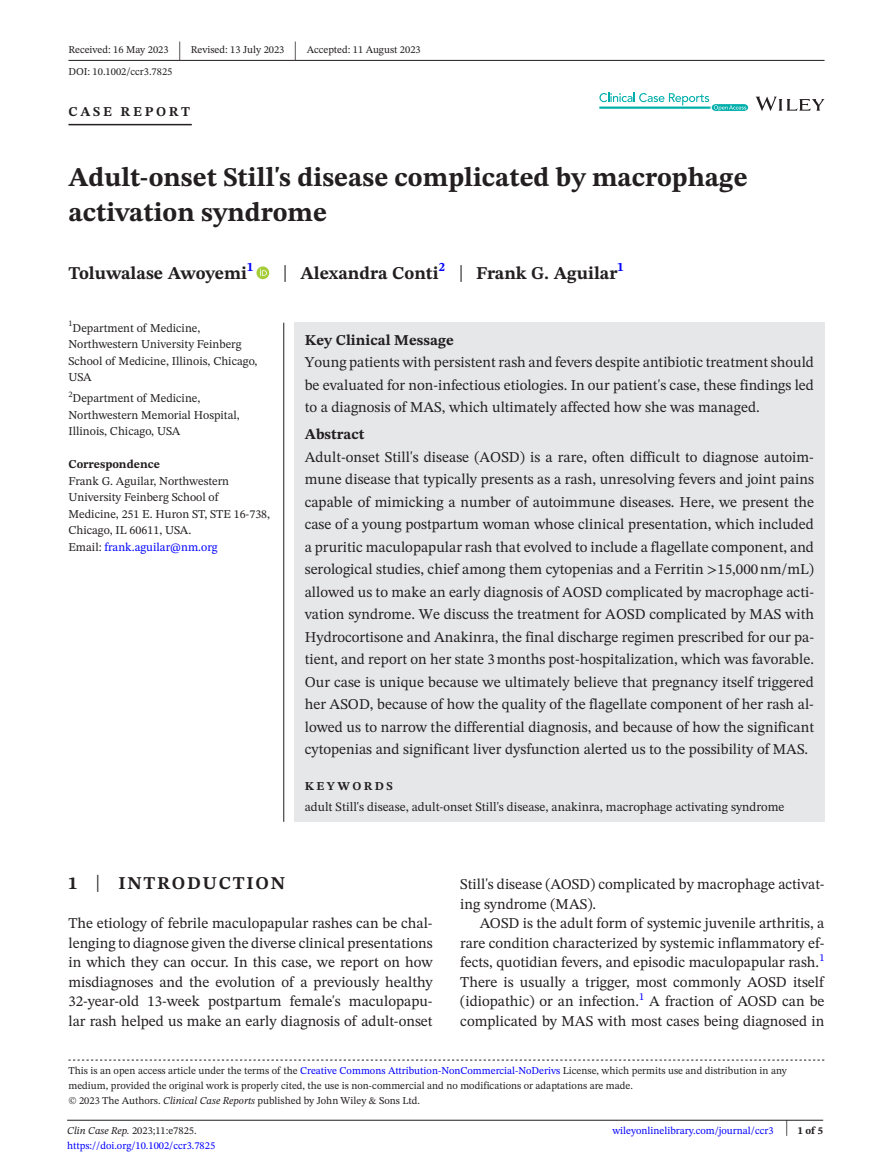
<style>
.page{position:relative;width:893px;height:1174px;background:#fff}
.page>*{position:absolute;margin:0;border:0;box-sizing:border-box;transform-origin:0 0}
.t1{font:700 27px/34.5px "STIX Two Text";color:#231f20}
.t2{font:25.65px "STIX Two Text";color:#231f20;scale:.49 1}
.t3{font:700 18px "STIX Two Text";color:#231f20}
.t4{font:700 18px "STIX Two Text";letter-spacing:.1em;color:#231f20}
.t5{font:15px/22.5px "STIX Two Text";color:#231f20;text-align:justify}
.t6{font:700 15px "STIX Two Text";color:#231f20}
.t7{font:700 13.5px "STIX Two Text";letter-spacing:.2em;color:#231f20}
.t8{font:12.75px "STIX Two Text";color:#231f20}
.t9{font:12px/16.5px "STIX Two Text";color:#231f20}
.t10{font:700 12px "STIX Two Text";color:#231f20}
.t11{font:700 12px "STIX Two Text";letter-spacing:.2em;color:#231f20}
.t12{font:10.5px/15px "STIX Two Text";color:#231f20}
.t13{font:10.5px "STIX Two Text";color:#00f}
.t14{font:700 10.5px "STIX Two Text";color:#231f20}
.s1{font-weight:400;font-size:23.4px}
.s2{color:#00f}
.s3{font-family:"STIX"}
.s4{font-weight:400;font-size:23.7px}
.s5{font-style:italic}
.s6{font-weight:400;font-size:22.2px}
</style>
<div class="page">
<hr style="left:67px;top:1119px;width:756px;height:1px;background:#231f20">
<svg style="left:756px;top:97px;width:68px;height:14px"></svg>
<svg style="left:599px;top:93px;width:149px;height:18px"></svg>
<hr style="left:68px;top:60px;width:756px;height:1px;background:#231f20">
<hr style="left:68px;top:124px;width:124px;height:1px;background:#231f20">
<svg style="left:256px;top:266px;width:13px;height:13px"></svg>
<svg style="left:260px;top:269px;width:7px;height:7px"></svg>
<svg style="left:68px;top:1059px;width:756px;height:1px"></svg>
<div style="left:294px;top:323px;width:530px;height:499px;background:#e6e7e9"></div>
<hr style="left:283px;top:323px;width:1px;height:499px;background:#231f20">
<p class="t12" style="left:68px;top:42px;width:102px">Received: 16 May 2023</p>
<h2 class="t2" style="left:178px;top:32px;width:8px">|</h2>
<p class="t12" style="left:191px;top:42px;width:95px">Revised: 13 July 2023</p>
<h2 class="t2" style="left:294px;top:32px;width:8px">|</h2>
<p class="t12" style="left:307px;top:42px;width:116px">Accepted: 11 August 2023</p>
<p class="t12" style="left:68px;top:64px;width:105px">DOI: 10.1002/ccr3.7825</p>
<p class="t7" style="left:68px;top:101px;width:123px">CASE REPORT</p>
<h1 class="t1" style="left:68px;top:161px;width:681px">Adult-onset Still's disease complicated by macrophage activation syndrome</h1>
<p class="t3" style="left:68px;top:260px;width:187px">Toluwalase Awoyemi<sup>1</sup></p>
<p class="t3" style="left:283px;top:260px;width:342px"><span class="s1">|</span> Alexandra Conti<sup>2</sup> <span class="s1">|</span> Frank G. Aguilar<sup>1</sup></p>
<p class="t9" style="left:68px;top:319px;width:191px"><sup>1</sup>Department of Medicine,<br>Northwestern University Feinberg<br>School of Medicine, Illinois, Chicago,<br>USA</p>
<p class="t9" style="left:68px;top:390px;width:173px"><sup>2</sup>Department of Medicine,<br>Northwestern Memorial Hospital,<br>Illinois, Chicago, USA</p>
<p class="t10" style="left:68px;top:456px;width:93px">Correspondence</p>
<p class="t9" style="left:68px;top:472px;width:203px">Frank G. Aguilar, Northwestern<br>University Feinberg School of<br>Medicine, 251 E. Huron ST, STE 16-738,<br>Chicago, IL 60611, USA.<br>Email: <span class="s2">frank.aguilar@nm.org</span></p>
<p class="t6" style="left:305px;top:329px;width:150px">Key Clinical Message</p>
<p class="t5" style="left:305px;top:351px;width:511px">Young patients with persistent rash and fevers despite antibiotic treatment should be evaluated for non-infectious etiologies. In our patient's case, these findings led to a diagnosis of MAS, which ultimately affected how she was managed.</p>
<p class="t6" style="left:305px;top:423px;width:61px">Abstract</p>
<p class="t5" style="left:305px;top:445px;width:511px">Adult-onset Still's disease (AOSD) is a rare, often difficult to diagnose autoim&shy;mune disease that typically presents as a rash, unresolving fevers and joint pains capable of mimicking a number of autoimmune diseases. Here, we present the case of a young postpartum woman whose clinical presentation, which included a pruritic maculopapular rash that evolved to include a flagellate component, and serological studies, chief among them cytopenias and a Ferritin <span class="s3">&gt;</span>15,000nm/mL) allowed us to make an early diagnosis of AOSD complicated by macrophage acti&shy;vation syndrome. We discuss the treatment for AOSD complicated by MAS with Hydrocortisone and Anakinra, the final discharge regimen prescribed for our pa&shy;tient, and report on her state 3months post-hospitalization, which was favorable.<br>Our case is unique because we ultimately believe that pregnancy itself triggered her ASOD, because of how the quality of the flagellate component of her rash al&shy;lowed us to narrow the differential diagnosis, and because of how the significant cytopenias and significant liver dysfunction alerted us to the possibility of MAS.</p>
<p class="t11" style="left:305px;top:777px;width:90px">KEYWORDS</p>
<p class="t8" style="left:305px;top:798px;width:481px">adult Still's disease, adult-onset Still's disease, anakinra, macrophage activating syndrome</p>
<p class="t4" style="left:68px;top:870px;width:218px">1 <span class="s4">|</span> INTRODUCTION</p>
<p class="t5" style="left:68px;top:913px;width:366px;line-height:19.5px">The etiology of febrile maculopapular rashes can be chal&shy;lenging to diagnose given the diverse clinical presentations in which they can occur. In this case, we report on how misdiagnoses and the evolution of a previously healthy 32-year-old 13-week postpartum female's maculopapu&shy;lar rash helped us make an early diagnosis of adult-onset</p>
<p class="t5" style="left:460px;top:874px;width:366px;line-height:19.5px">Still's disease (AOSD) complicated by macrophage activat&shy;ing syndrome (MAS).</p>
<p class="t5" style="left:460px;top:913px;width:366px;line-height:19.5px;text-indent:19px">AOSD is the adult form of systemic juvenile arthritis, a rare condition characterized by systemic inflammatory ef&shy;fects, quotidian fevers, and episodic maculopapular rash.</p>
<p class="t13" style="left:819px;top:949px;width:7px">1</p>
<p class="t5" style="left:460px;top:972px;width:365px;line-height:19.5px">There is usually a trigger, most commonly AOSD itself (idiopathic) or an infection.</p>
<p class="t13" style="left:639px;top:988px;width:7px">1</p>
<p class="t5" style="left:460px;top:991px;width:366px;line-height:19.5px;text-align:right">A fraction of AOSD can be<br>complicated by MAS with most cases being diagnosed in</p>
<p class="t12" style="left:68px;top:1063px;width:720px">This is an open access article under the terms of the <span class="s2">Creative Commons Attribution-NonCommercial-NoDerivs</span> License, which permits use and distribution in any medium, provided the original work is properly cited, the use is non-commercial and no modifications or adaptations are made.<br>© 2023 The Authors. <span class="s5">Clinical Case Reports</span> published by John Wiley &amp; Sons Ltd.</p>
<p class="t12" style="left:67px;top:1123px;width:131px"><span class="s5">Clin Case Rep.</span> 2023;11:e7825.</p>
<p class="t14" style="left:785px;top:1123px;width:39px"><span class="s6">|</span> 1 of 5</p>
<p class="t13" style="left:67px;top:1138px;width:150px">https://doi.org/10.1002/ccr3.7825</p>
<p class="t13" style="left:612px;top:1123px;width:163px">wileyonlinelibrary.com/journal/ccr3</p>
</div>
